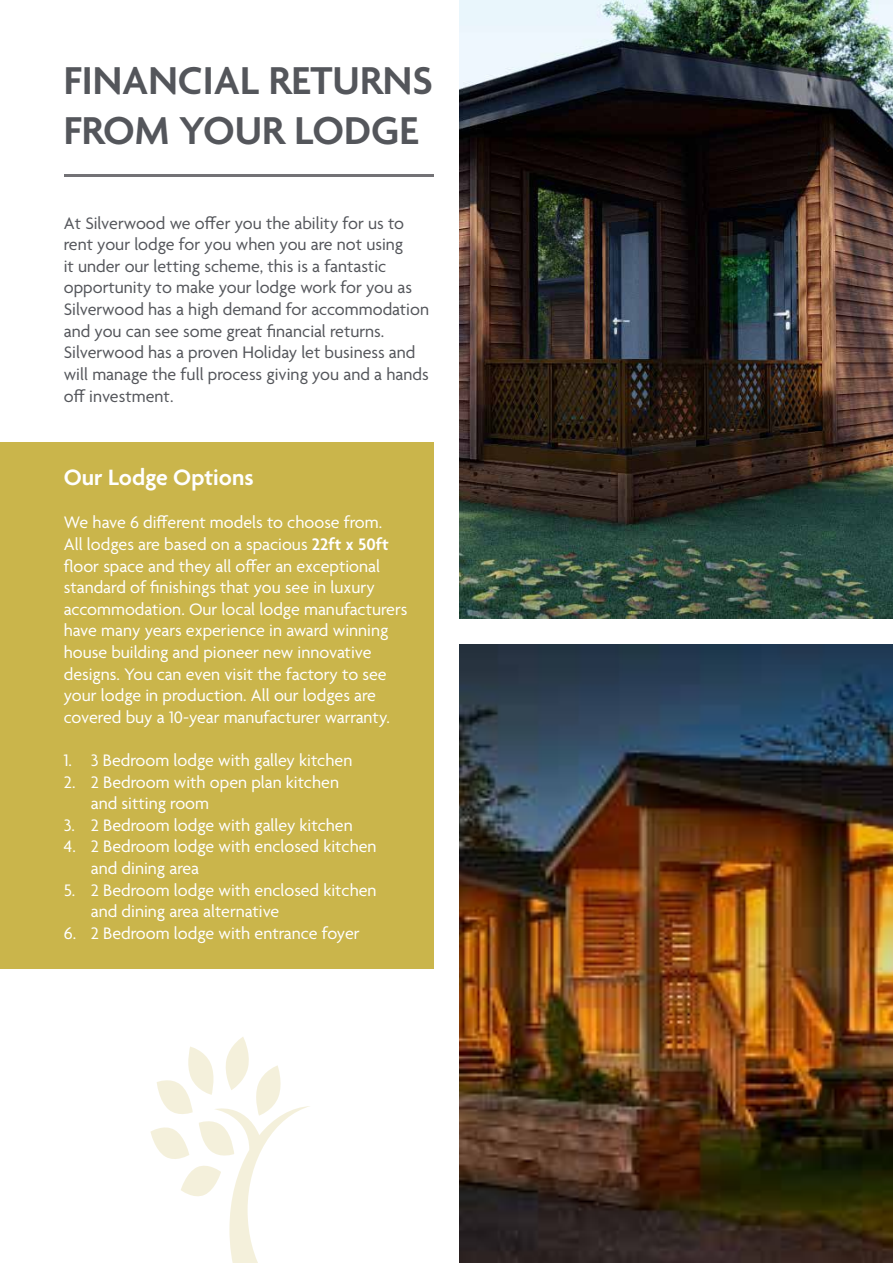
<style>
.page{position:relative;width:893px;height:1263px;background:#fff}
.page>*{position:absolute;margin:0;border:0;box-sizing:border-box;transform-origin:0 0}
.t1{font:600 42px/50.4px "Agenda";color:#54565b}
.t2{font:600 24px "Agenda";color:#fff}
.t3{font:18px/21.6px "Agenda";color:#fff}
.t4{font:18px/21.6px "Agenda";color:#54565b}
.s1{font-weight:600}
</style>
<div class="page">
<div style="left:0;top:442px;width:434px;height:527px;background:#cab54b"></div>
<hr style="left:64px;top:174px;width:370px;height:3px;background:#737276">
<img style="left:459px;top:0;width:434px;height:619px">
<img style="left:459px;top:644px;width:434px;height:619px">
<svg style="left:150px;top:1037px;width:160px;height:226px"></svg>
<h1 class="t1" style="left:64px;top:58px;width:371px">FINANCIAL RETURNS<br>FROM YOUR LODGE</h1>
<p class="t4" style="left:64px;top:213px;width:367px">At Silverwood we offer you the ability for us to rent your lodge for you when you are not using<br>it under our letting scheme, this is a fantastic opportunity to make your lodge work for you as Silverwood has a high demand for accommodation and you can see some great financial returns.<br>Silverwood has a proven Holiday let business and will manage the full process giving you and a hands off investment.</p>
<h2 class="t2" style="left:64px;top:464px;width:191px">Our Lodge Options</h2>
<p class="t3" style="left:64px;top:513px;width:345px">We have 6 different models to choose from.<br>All lodges are based on a spacious <span class="s1">22ft x 50ft </span>floor space and they all offer an exceptional standard of finishings that you see in luxury accommodation. Our local lodge manufacturers have many years experience in award winning house building and pioneer new innovative designs. You can even visit the factory to see your lodge in production. All our lodges are covered buy a 10-year manufacturer warranty.</p>
<p class="t3" style="left:64px;top:750px;width:290px">1. 3 Bedroom lodge with galley kitchen</p>
<p class="t3" style="left:91px;top:772px;width:250px;text-indent:-27px">2. 2 Bedroom with open plan kitchen and sitting room</p>
<p class="t3" style="left:64px;top:815px;width:290px">3. 2 Bedroom lodge with galley kitchen</p>
<p class="t3" style="left:91px;top:837px;width:287px;text-indent:-27px">4. 2 Bedroom lodge with enclosed kitchen and dining area</p>
<p class="t3" style="left:91px;top:880px;width:287px;text-indent:-27px">5. 2 Bedroom lodge with enclosed kitchen and dining area alternative</p>
<p class="t3" style="left:64px;top:923px;width:297px">6. 2 Bedroom lodge with entrance foyer</p>
</div>
